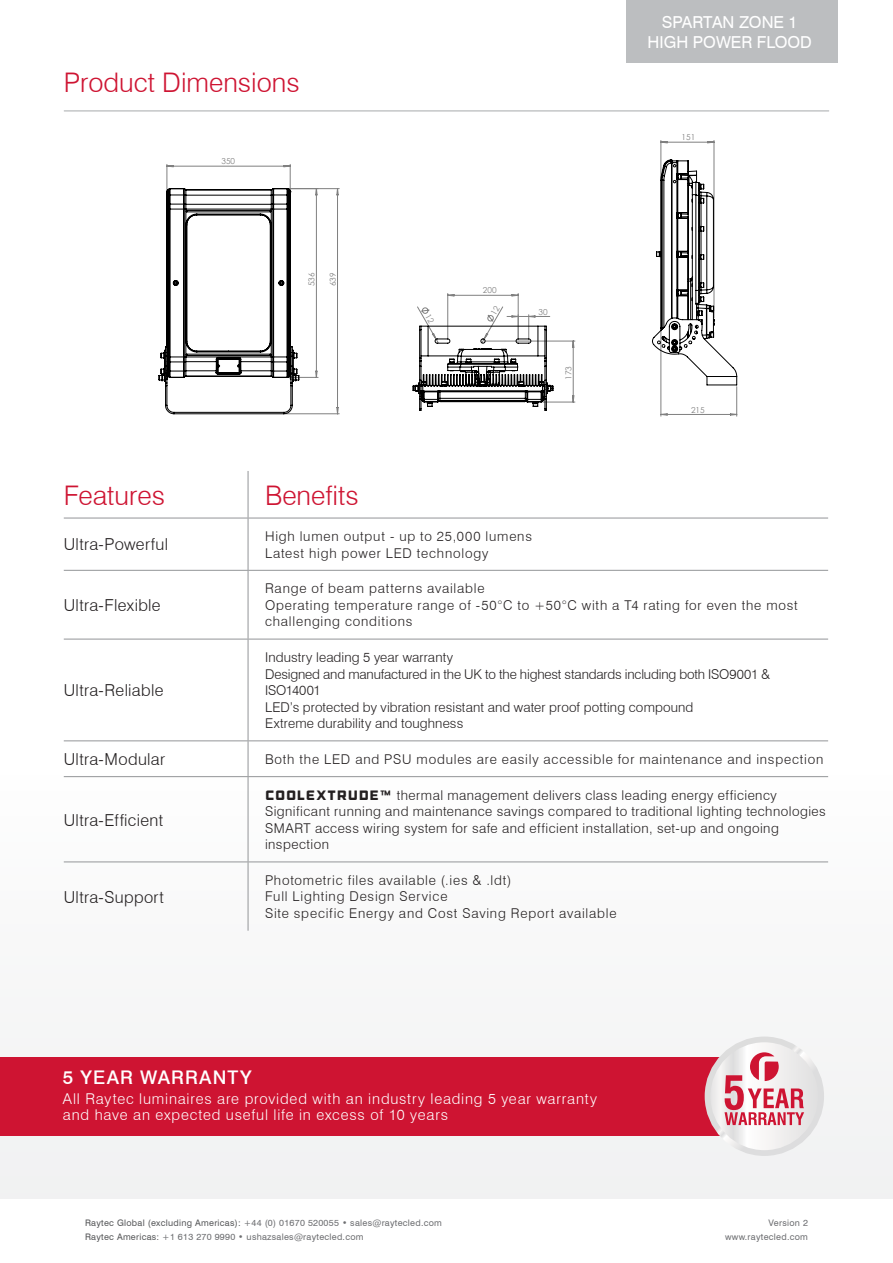
<style>
.page{position:relative;width:893px;height:1263px;background:#fff}
.page>*{position:absolute;margin:0;border:0;box-sizing:border-box;transform-origin:0 0}
.t1{font:300 27px "Swiss 721 BT";color:#ce1432}
.t2{font:500 18.75px "Swiss 721 BT";letter-spacing:.06em;color:#fff}
.t3{font:300 16.5px "Swiss 721 BT";letter-spacing:.02em;color:#231f20}
.t4{font:16.5px/19.8px "Swiss 721 BT";color:#fff;text-align:center}
.t5{font:300 14.85px/15.8px "Swiss 721 BT";letter-spacing:.055em;color:#fff}
.t6{font:300 13.5px/16.5px "Swiss 721 BT";letter-spacing:.06em;color:#231f20}
.t7{font:300 13.5px/16.5px "Swiss 721 BT";letter-spacing:.035em;color:#231f20}
.t8{font:300 13.5px/16.5px "Swiss 721 BT";letter-spacing:.005em;color:#231f20}
.t9{font:9px/13.5px "Swiss 721 BT";letter-spacing:.03em;color:#6d6e71}
.t10{font:8.25px "Century Gothic";color:#808080}
.s1{font-family:"Outage";font-weight:400}
.s2{color:#58595b}
</style>
<div class="page">
<div style="left:0;top:0;width:893px;height:1263px;background:linear-gradient(to right,#fcfcfc,#fcfcfc)"></div>
<div style="left:0;top:1199px;width:893px;height:64px;background:#fff"></div>
<hr style="left:64px;top:111px;width:765px;height:1px;background:#a7a9ac">
<hr style="left:248px;top:471px;width:1px;height:47px;background:#939598">
<hr style="left:64px;top:518px;width:184px;height:1px;background:#939598">
<hr style="left:248px;top:518px;width:580px;height:1px;background:#939598">
<hr style="left:248px;top:518px;width:1px;height:52px;background:#939598">
<hr style="left:64px;top:570px;width:184px;height:1px;background:#939598">
<hr style="left:248px;top:570px;width:580px;height:1px;background:#939598">
<hr style="left:248px;top:571px;width:1px;height:68px;background:#939598">
<hr style="left:64px;top:639px;width:184px;height:1px;background:#939598">
<hr style="left:248px;top:639px;width:580px;height:1px;background:#939598">
<hr style="left:248px;top:639px;width:1px;height:101px;background:#939598">
<hr style="left:64px;top:740px;width:184px;height:1px;background:#939598">
<hr style="left:248px;top:740px;width:580px;height:1px;background:#939598">
<hr style="left:248px;top:741px;width:1px;height:35px;background:#939598">
<hr style="left:64px;top:776px;width:184px;height:1px;background:#939598">
<hr style="left:248px;top:776px;width:580px;height:1px;background:#939598">
<hr style="left:248px;top:777px;width:1px;height:84px;background:#939598">
<hr style="left:64px;top:861px;width:184px;height:1px;background:#939598">
<hr style="left:248px;top:861px;width:580px;height:1px;background:#939598">
<hr style="left:248px;top:862px;width:1px;height:69px;background:#939598">
<div style="left:0;top:1057px;width:771px;height:78px;background:#ce1432"></div>
<svg style="left:707px;top:1039px;width:114px;height:114px"></svg>
<div style="left:705px;top:1036px;width:119px;height:120px;border:6px solid #fff;border-radius:50%"></div>
<svg style="left:724px;top:1052px;width:80px;height:73px"></svg>
<div style="left:626px;top:0;width:212px;height:63px;background:#bcbec0"></div>
<svg style="left:159px;top:164px;width:181px;height:250px"></svg>
<svg style="left:652px;top:140px;width:85px;height:276px"></svg>
<svg style="left:413px;top:293px;width:162px;height:118px"></svg>
<h1 class="t1" style="left:64px;top:66px;width:237px">Product Dimensions</h1>
<p class="t10" style="left:221px;top:156px;width:15px">350</p>
<p class="t10" style="left:306px;top:286px;width:15px;rotate:-90deg">536</p>
<p class="t10" style="left:327px;top:286px;width:15px;rotate:-90deg">639</p>
<p class="t10" style="left:483px;top:285px;width:15px">200</p>
<p class="t10" style="left:538px;top:306px;width:11px">30</p>
<p class="t10" style="left:563px;top:380px;width:15px;rotate:-90deg">173</p>
<p class="t4" style="left:648px;top:13px;width:166px">SPARTAN ZONE 1<br>HIGH POWER FLOOD</p>
<p class="t10" style="left:682px;top:132px;width:15px">151</p>
<p class="t10" style="left:691px;top:404px;width:15px">215</p>
<h1 class="t1" style="left:64px;top:479px;width:103px">Features</h1>
<h1 class="t1" style="left:265px;top:479px;width:95px">Benefits</h1>
<p class="t3" style="left:64px;top:534px;width:106px">Ultra-Powerful</p>
<p class="t6" style="left:265px;top:528px;width:268px">High lumen output - up to 25,000 lumens<br>Latest high power LED technology</p>
<p class="t3" style="left:64px;top:595px;width:98px">Ultra-Flexible</p>
<p class="t6" style="left:265px;top:580px;width:534px">Range of beam patterns available<br>Operating temperature range of -50°C to +50°C with a T4 rating for even the most challenging conditions</p>
<p class="t3" style="left:64px;top:680px;width:101px">Ultra-Reliable</p>
<p class="t8" style="left:265px;top:649px;width:507px">Industry leading 5 year warranty<br>Designed and manufactured in the UK to the highest standards including both ISO9001 &amp; ISO14001<br>LED’s protected by vibration resistant and water proof potting compound<br>Extreme durability and toughness</p>
<p class="t3" style="left:64px;top:749px;width:103px">Ultra-Modular</p>
<p class="t6" style="left:265px;top:751px;width:560px">Both the LED and PSU modules are easily accessible for maintenance and inspection</p>
<p class="t3" style="left:64px;top:810px;width:101px">Ultra-Efficient</p>
<p class="t3" style="left:64px;top:887px;width:102px">Ultra-Support</p>
<p class="t7" style="left:265px;top:786px;width:562px"><span class="s1">COOLEXTRUDE™</span> thermal management delivers class leading energy efficiency Significant running and maintenance savings compared to traditional lighting technologies SMART access wiring system for safe and efficient installation, set-up and ongoing inspection</p>
<p class="t6" style="left:265px;top:872px;width:353px">Photometric files available (.ies &amp; .ldt)<br>Full Lighting Design Service<br>Site specific Energy and Cost Saving Report available</p>
<h2 class="t2" style="left:63px;top:1066px;width:190px">5 YEAR WARRANTY</h2>
<p class="t5" style="left:63px;top:1091px;width:536px">All Raytec luminaires are provided with an industry leading 5 year warranty and have an expected useful life in excess of 10 years</p>
<p class="t9" style="left:85px;top:1216px;width:358px"><span class="s2">Raytec Global (excluding Americas):</span> +44 (0) 01670 520055 • sales@raytecled.com<br><span class="s2">Raytec Americas:</span> +1 613 270 9990 • ushazsales@raytecled.com</p>
<p class="t9" style="left:725px;top:1216px;width:84px;text-align:right">Version 2 www.raytecled.com</p>
</div>
